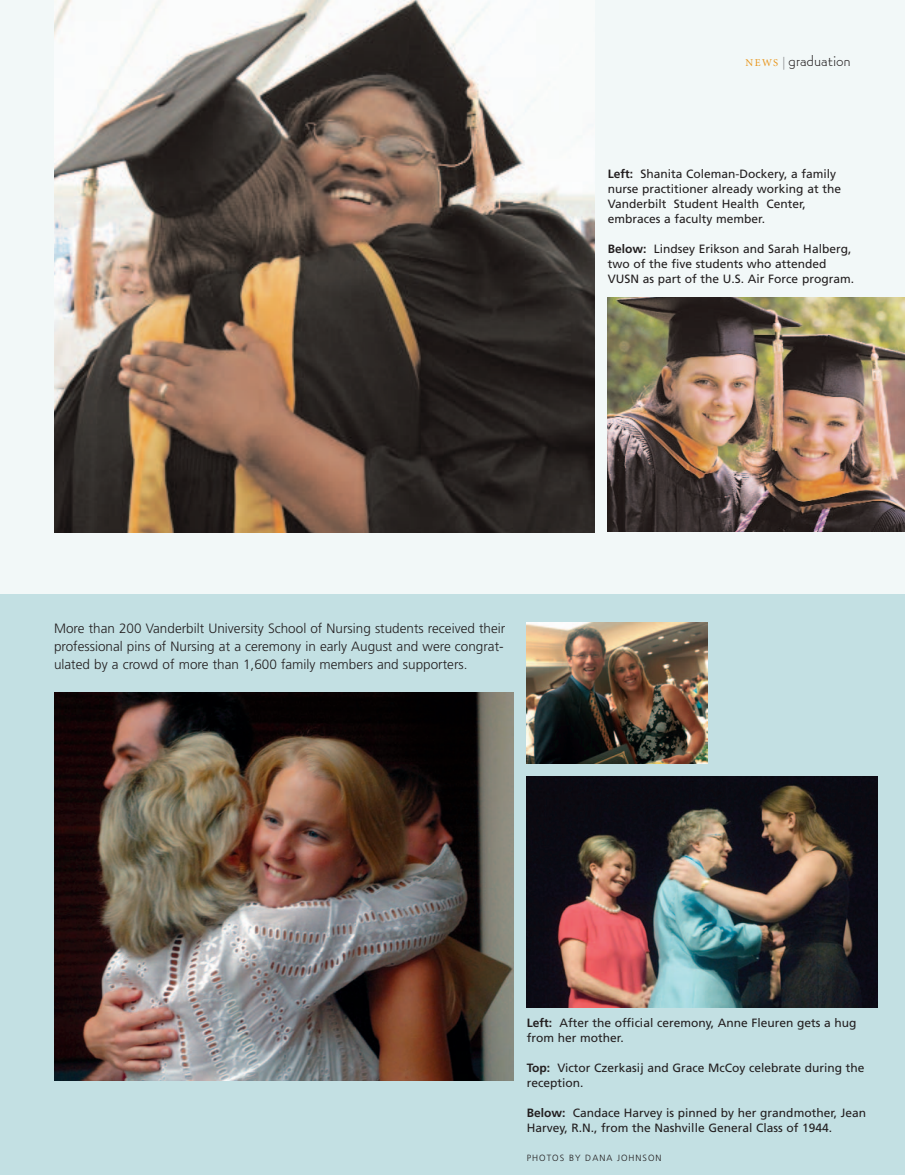
<style>
.page{position:relative;width:905px;height:1175px;background:#fff}
.page>*{position:absolute;margin:0;border:0;box-sizing:border-box;transform-origin:0 0}
.t1{font:300 15px "Bernhard Gothic SG";letter-spacing:.01em;color:#231f20}
.t2{font:300 13.5px/18px "Frutiger";color:#231f20}
.t3{font:12px/15px "Frutiger";color:#231f20}
.t4{font:300 9px "Frutiger";letter-spacing:.11em;color:#231f20}
.s1{font-family:"Minion";font-weight:400;font-size:10.5px;color:#e89418}
.s2{color:#939598}
.s3{font-weight:700}
</style>
<div class="page">
<div style="left:0;top:0;width:904px;height:1174px;background:#f2f8f8"></div>
<img style="left:54px;top:0;width:540px;height:533px">
<img style="left:608px;top:297px;width:296px;height:234px">
<div style="left:0;top:594px;width:904px;height:580px;background:#c3e0e3"></div>
<img style="left:54px;top:692px;width:459px;height:388px">
<img style="left:526px;top:776px;width:352px;height:231px">
<img style="left:526px;top:623px;width:181px;height:140px">
<p class="t1" style="left:745px;top:52px;width:107px"><span class="s1">NEWS</span><span class="s2">|</span>graduation</p>
<p class="t3" style="left:608px;top:167px;width:235px"><span class="s3">Left:</span> Shanita Coleman-Dockery, a family nurse practitioner already working at the Vanderbilt Student Health Center, embraces a faculty member.</p>
<p class="t3" style="left:608px;top:242px;width:248px"><span class="s3">Below:</span> Lindsey Erikson and Sarah Halberg, two of the five students who attended<br>VUSN as part of the U.S. Air Force program.</p>
<p class="t2" style="left:54px;top:620px;width:453px">More than 200 Vanderbilt University School of Nursing students received their professional pins of Nursing at a ceremony in early August and were congrat&shy;ulated by a crowd of more than 1,600 family members and supporters.</p>
<p class="t3" style="left:526px;top:1016px;width:331px"><span class="s3">Left:</span> After the official ceremony, Anne Fleuren gets a hug from her mother.</p>
<p class="t3" style="left:526px;top:1061px;width:339px"><span class="s3">Top:</span> Victor Czerkasij and Grace McCoy celebrate during the reception.</p>
<p class="t3" style="left:526px;top:1106px;width:341px"><span class="s3">Below:</span> Candace Harvey is pinned by her grandmother, Jean<br>Harvey, R.N., from the Nashville General Class of 1944.</p>
<p class="t4" style="left:526px;top:1153px;width:136px">PHOTOS BY DANA JOHNSON</p>
</div>
